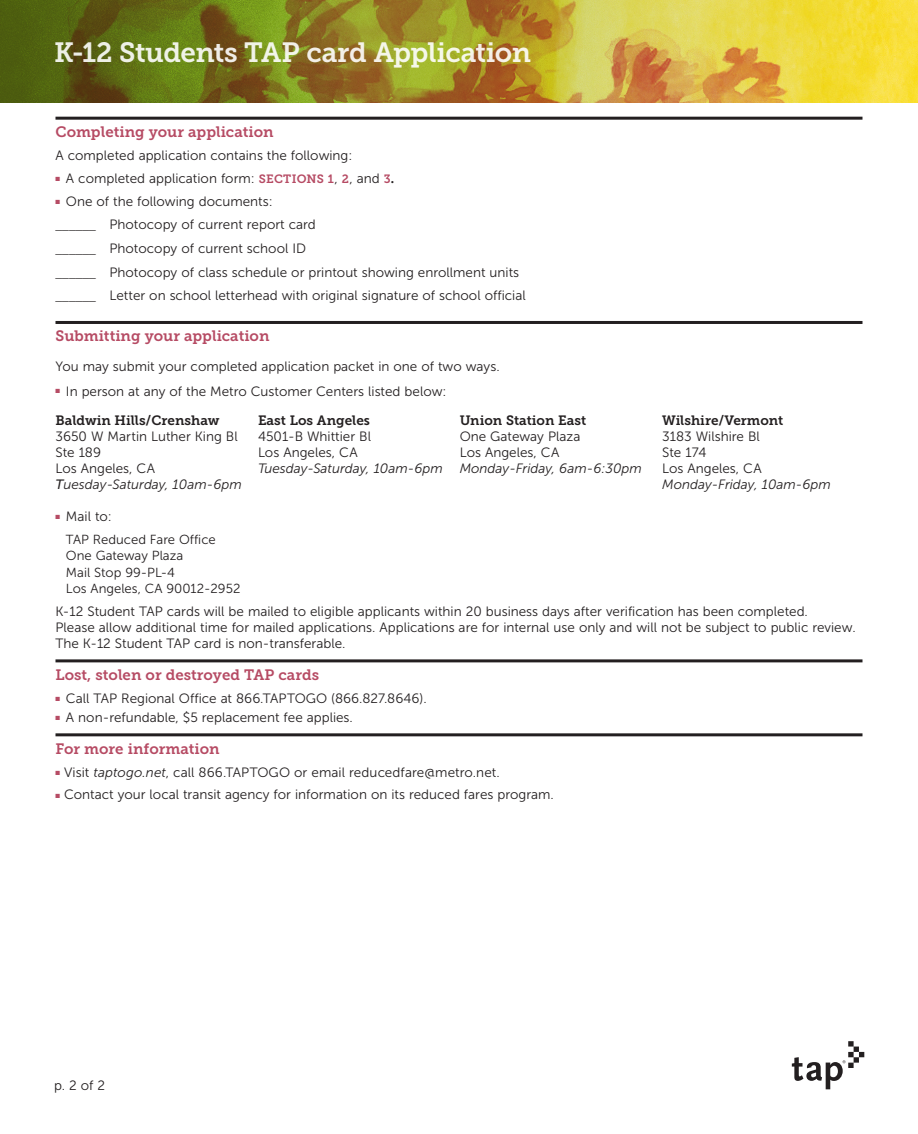
<style>
.page{position:relative;width:918px;height:1134px;background:#fff}
.page>*{position:absolute;margin:0;border:0;box-sizing:border-box;transform-origin:0 0}
.t1{font:27.75px "Museo Slab 700";letter-spacing:-.02em;color:#fff}
.section_headings{font:15px "Museo Slab 700";color:#b64b64}
.body{font:13.5px/16.2px "Museo Sans 300";color:#231f20}
.body-2{font:italic 13.5px "Museo Sans 300";color:#231f20}
.body-3{font:13.5px "Museo Slab 700";color:#231f20}
.body-4{font:13.2px/16.2px "Museo Sans 300";color:#231f20}
.s1{font-family:"Museo Slab 700";font-size:12px;color:#b64b64}
.s2{font-family:"Scala Sans Pro";font-weight:700}
.s3{font-family:"Helvetica";font-weight:300}
.s4{font-family:"Museo Slab 700"}
.s5{font-family:"Museo Sans 500"}
.s6{font-family:"Museo Sans 700"}
.s7{font-style:italic}
.s8{color:#b64b64}
</style>
<div class="page">
<hr style="left:56px;top:117px;width:806px;height:3px;background:#231f20">
<hr style="left:56px;top:321px;width:806px;height:3px;background:#231f20">
<hr style="left:56px;top:659px;width:806px;height:3px;background:#231f20">
<hr style="left:56px;top:733px;width:806px;height:3px;background:#231f20">
<img style="left:0;top:0;width:912px;height:103px">
<svg style="left:792px;top:1041px;width:72px;height:48px"></svg>
<h1 class="t1" style="left:54px;top:37px;width:479px">K-12 Students TAP card Application</h1>
<p class="section_headings" style="left:56px;top:123px;width:220px">Completing your application</p>
<p class="body" style="left:56px;top:147px;width:298px">A completed application contains the following:</p>
<p class="body" style="left:56px;top:171px;width:340px"><sup>■</sup> A completed application form: <span class="s1">SECTIONS 1</span>, <span class="s1">2</span>, and <span class="s1">3</span><span class="s2">.</span></p>
<p class="body" style="left:56px;top:194px;width:219px"><sup>■</sup> One of the following documents:</p>
<p class="body" style="left:56px;top:217px;width:262px"><span class="s3">______</span> Photocopy of current report card</p>
<p class="body" style="left:56px;top:240px;width:252px"><span class="s3">______</span> Photocopy of current school ID</p>
<p class="body" style="left:56px;top:264px;width:465px"><span class="s3">______</span> Photocopy of class schedule or printout showing enrollment units</p>
<p class="body" style="left:56px;top:288px;width:472px"><span class="s3">______</span> Letter on school letterhead with original signature of school official</p>
<p class="section_headings" style="left:56px;top:328px;width:216px">Submitting your application</p>
<p class="body" style="left:56px;top:358px;width:446px">You may submit your completed application packet in one of two ways.</p>
<p class="body" style="left:56px;top:383px;width:393px"><sup>■</sup> In person at any of the Metro Customer Centers listed below:</p>
<p class="body" style="left:56px;top:412px;width:184px"><span class="s4">Baldwin Hills/Crenshaw<br></span>3650 W Martin Luther King Bl<br>Ste 189<br>Los Angeles, CA</p>
<p class="body-2" style="left:56px;top:477px;width:188px"><span class="s5">T</span>uesday-Saturday, 10am-6pm</p>
<p class="body-3" style="left:460px;top:412px;width:128px">Union Station East</p>
<p class="body" style="left:460px;top:428px;width:122px">One Gateway Plaza<br>Los Angeles, CA</p>
<p class="body-2" style="left:460px;top:461px;width:184px">Monday-Friday, 6am-6:30pm</p>
<p class="body" style="left:258px;top:412px;width:115px;text-align:justify"><span class="s4">East Los Angele</span><span class="s6">s </span>4501-B Whittier Bl Los Angeles, CA</p>
<p class="body-2" style="left:258px;top:461px;width:186px">Tuesday-Saturday, 10am-6pm</p>
<p class="body" style="left:662px;top:412px;width:123px"><span class="s4">Wilshire/Vermont<br></span>3183 Wilshire Bl<br>Ste 174<br>Los Angeles, CA</p>
<p class="body-2" style="left:662px;top:477px;width:170px">Monday-Friday, 10am-6pm</p>
<p class="body" style="left:56px;top:508px;width:58px"><sup>■</sup> Mail to:</p>
<p class="body-4" style="left:66px;top:532px;width:176px">TAP Reduced Fare Office<br>One Gateway Plaza<br>Mail Stop 99-PL-4<br>Los Angeles, CA 90012-2952</p>
<p class="body" style="left:56px;top:603px;width:802px">K-12 Student TAP cards will be mailed to eligible applicants within 20 business days after verification has been completed.<br>Please allow additional time for mailed applications. Applications are for internal use only and will not be subject to public review.<br>The K-12 Student TAP card is non-transferable.</p>
<p class="section_headings" style="left:56px;top:666px;width:265px">Lost, stolen or destroyed TAP cards</p>
<p class="body" style="left:56px;top:690px;width:373px"><sup>■</sup> Call TAP Regional Office at 866.TAPTOGO (866.827.8646).</p>
<p class="body" style="left:56px;top:709px;width:299px"><sup>■</sup> A non-refundable, $5 replacement fee applies.</p>
<p class="section_headings" style="left:56px;top:740px;width:166px">For more information</p>
<p class="body" style="left:56px;top:764px;width:446px"><sup>■</sup> Visit <span class="s7">taptogo.net</span>, call 866.TAPTOGO or email reducedfare@metro.net.</p>
<p class="body" style="left:56px;top:786px;width:500px"><span class="s8">■</span> Contact your local transit agency for information on its reduced fares program.</p>
<p class="body" style="left:54px;top:1077px;width:53px">p. 2 of 2</p>
</div>
